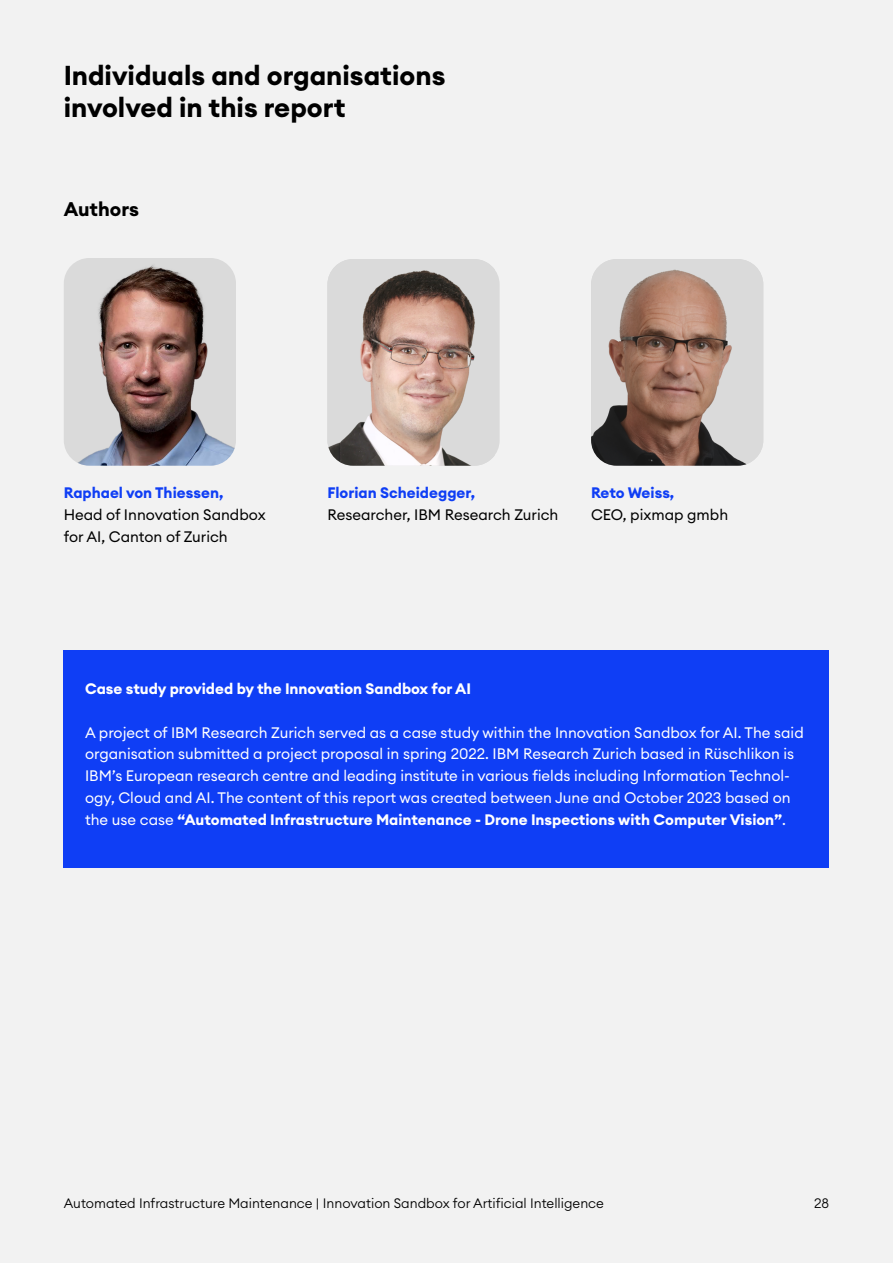
<style>
.page{position:relative;width:893px;height:1263px;background:#f2f2f2}
.page>*{position:absolute;margin:0;border:0;box-sizing:border-box;transform-origin:0 0}
.t1{font:700 27px/32.4px "Euclid Circular A";color:#000}
.t2{font:700 19.5px "Euclid Circular A";color:#000}
.t3{font:15px/21.8px "Euclid Circular A";color:#fff}
.t4{font:15px/21.8px "Euclid Circular A";color:#000}
.t5{font:700 15px "Euclid Circular A";color:#0f3ef5}
.t6{font:700 15px "Euclid Circular A";color:#fff}
.t7{font:300 13.5px "Euclid Circular A";color:#000}
.s1{font-weight:700}
</style>
<div class="page">
<div style="left:327px;top:259px;width:173px;height:207px;background:#dadada;border-radius:26px"></div>
<img style="left:327px;top:259px;width:166px;height:207px">
<img style="left:591px;top:259px;width:172px;height:207px">
<img style="left:64px;top:258px;width:172px;height:208px">
<div style="left:64px;top:651px;width:765px;height:217px;background:#0f3ef5"></div>
<h1 class="t1" style="left:64px;top:60px;width:383px">Individuals and organisations involved in this report</h1>
<h2 class="t2" style="left:64px;top:196px;width:77px">Authors</h2>
<p class="t5" style="left:64px;top:483px;width:161px">Raphael von Thiessen,</p>
<p class="t4" style="left:64px;top:504px;width:203px">Head of Innovation Sandbox for AI, Canton of Zurich</p>
<p class="t5" style="left:327px;top:483px;width:149px">Florian Scheidegger,</p>
<p class="t4" style="left:327px;top:504px;width:233px">Researcher, IBM Research Zurich</p>
<p class="t5" style="left:591px;top:483px;width:85px">Reto Weiss,</p>
<p class="t4" style="left:591px;top:504px;width:139px">CEO, pixmap gmbh</p>
<p class="t6" style="left:85px;top:679px;width:388px">Case study provided by the Innovation Sandbox for AI</p>
<p class="t3" style="left:85px;top:721px;width:720px">A project of IBM Research Zurich served as a case study within the Innovation Sandbox for AI. The said organisation submitted a project proposal in spring 2022. IBM Research Zurich based in Rüschlikon is IBM’s European research centre and leading institute in various fields including Information Technol&shy;ogy, Cloud and AI. The content of this report was created between June and October 2023 based on the use case <span class="s1">“Automated Infrastructure Maintenance - Drone Inspections with Computer Vision”</span>.</p>
<p class="t7" style="left:64px;top:1194px;width:542px">Automated Infrastructure Maintenance | Innovation Sandbox for Artificial Intelligence</p>
<p class="t7" style="left:814px;top:1194px;width:17px">28</p>
</div>
